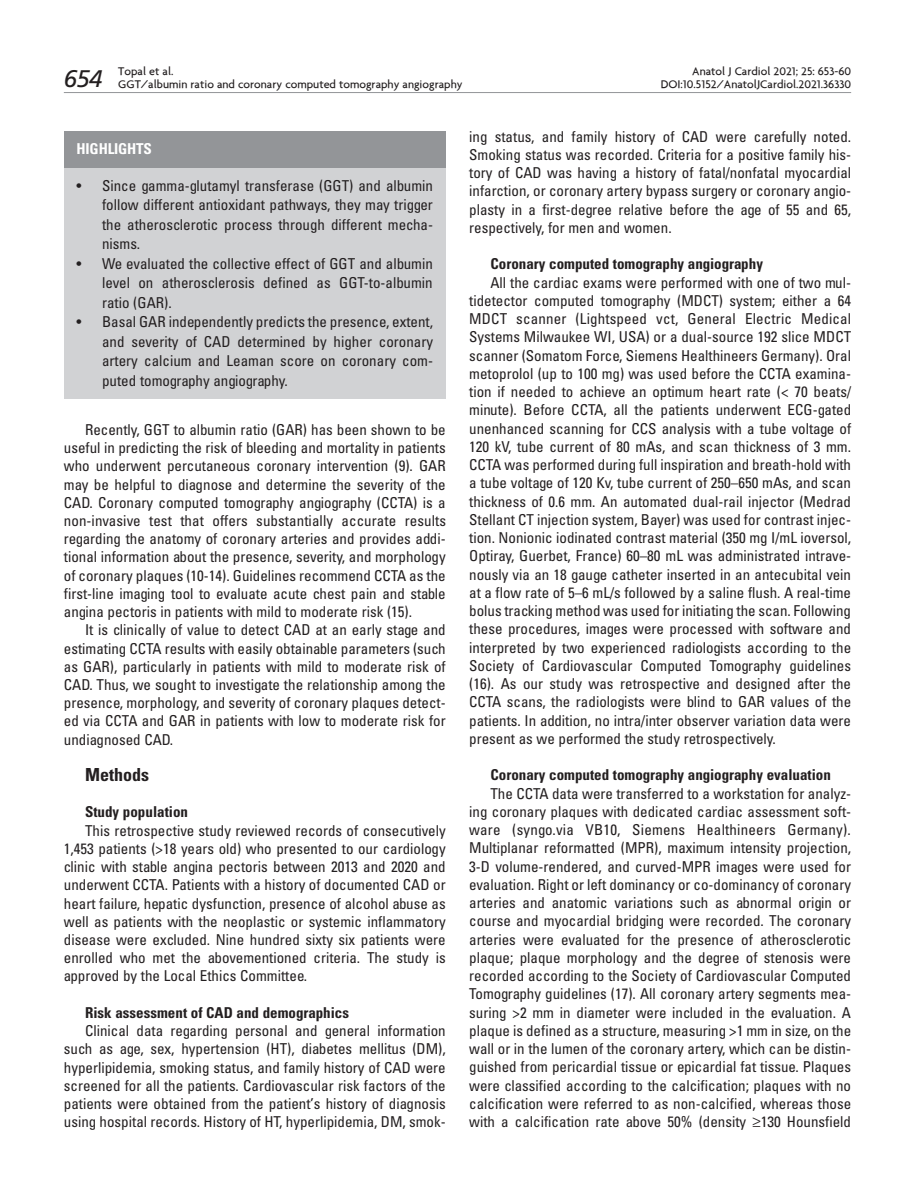
<style>
.page{position:relative;width:915px;height:1191px;background:#fff}
.page>*{position:absolute;margin:0;border:0;box-sizing:border-box;transform-origin:0 0}
.t1{font:24px "Frutiger Italic Tr";color:#231f20}
.t2{font:18px "Univers Cond Bd Tr";color:#231f20}
.t3{font:15px/18.3px "Univers Condensed Tr";color:#231f20;text-align:justify}
.t4{font:15px "Univers Cond Bd Tr";color:#231f20}
.t5{font:15px "Univers Cond Bd Tr";letter-spacing:-.01em;color:#fff}
.t6{font:500 12px "Firma";color:#231f20}
</style>
<div class="page">
<hr style="left:64px;top:92px;width:786px;height:1px;background:#939598">
<div style="left:64px;top:167px;width:381px;height:231px;background:#d1d2d4"></div>
<div style="left:64px;top:131px;width:381px;height:36px;background:#939598"></div>
<p class="t6" style="left:118px;top:64px;width:57px">Topal et al.</p>
<p class="t6" style="left:118px;top:77px;width:346px">GGT/albumin ratio and coronary computed tomography angiography</p>
<p class="t6" style="left:692px;top:64px;width:160px">Anatol J Cardiol 2021; 25: 653-60</p>
<p class="t1" style="left:64px;top:65px;width:40px">654</p>
<p class="t6" style="left:660px;top:77px;width:192px">DOI:10.5152/AnatolJCardiol.2021.36330</p>
<p class="t5" style="left:77px;top:140px;width:77px">HIGHLIGHTS</p>
<p class="t3" style="left:102px;top:175px;width:332px;line-height:19.5px;text-indent:-26px">• Since gamma-glutamyl transferase (GGT) and albumin follow different antioxidant pathways, they may trigger the atherosclerotic process through different mecha&shy;nisms.</p>
<p class="t3" style="left:102px;top:253px;width:332px;line-height:19.5px;text-indent:-26px">• We evaluated the collective effect of GGT and albumin level on atherosclerosis defined as GGT-to-albumin ratio (GAR).</p>
<p class="t3" style="left:102px;top:312px;width:332px;line-height:19.5px;text-indent:-26px">• Basal GAR independently predicts the presence, extent, and severity of CAD determined by higher coronary artery calcium and Leaman score on coronary com&shy;puted tomography angiography.</p>
<p class="t3" style="left:64px;top:420px;width:383px;text-indent:21px">Recently, GGT to albumin ratio (GAR) has been shown to be useful in predicting the risk of bleeding and mortality in patients who underwent percutaneous coronary intervention (9). GAR may be helpful to diagnose and determine the severity of the CAD. Coronary computed tomography angiography (CCTA) is a non-invasive test that offers substantially accurate results regarding the anatomy of coronary arteries and provides addi&shy;tional information about the presence, severity, and morphology of coronary plaques (10-14). Guidelines recommend CCTA as the first-line imaging tool to evaluate acute chest pain and stable angina pectoris in patients with mild to moderate risk (15).</p>
<p class="t3" style="left:64px;top:620px;width:383px;text-indent:21px">It is clinically of value to detect CAD at an early stage and estimating CCTA results with easily obtainable parameters (such as GAR), particularly in patients with mild to moderate risk of CAD. Thus, we sought to investigate the relationship among the presence, morphology, and severity of coronary plaques detect&shy;ed via CCTA and GAR in patients with low to moderate risk for undiagnosed CAD.</p>
<p class="t2" style="left:85px;top:763px;width:65px">Methods</p>
<p class="t4" style="left:85px;top:803px;width:104px">Study population</p>
<p class="t3" style="left:64px;top:821px;width:383px;text-indent:21px">This retrospective study reviewed records of consecutively 1,453 patients (&gt;18 years old) who presented to our cardiology clinic with stable angina pectoris between 2013 and 2020 and underwent CCTA. Patients with a history of documented CAD or heart failure, hepatic dysfunction, presence of alcohol abuse as well as patients with the neoplastic or systemic inflammatory disease were excluded. Nine hundred sixty six patients were enrolled who met the abovementioned criteria. The study is approved by the Local Ethics Committee.</p>
<p class="t4" style="left:85px;top:1003px;width:265px">Risk assessment of CAD and demographics</p>
<p class="t3" style="left:64px;top:1021px;width:383px;text-indent:21px">Clinical data regarding personal and general information such as age, sex, hypertension (HT), diabetes mellitus (DM), hyperlipidemia, smoking status, and family history of CAD were screened for all the patients. Cardiovascular risk factors of the patients were obtained from the patient’s history of diagnosis using hospital records. History of HT, hyperlipidemia, DM, smok-</p>
<p class="t3" style="left:469px;top:127px;width:383px">ing status, and family history of CAD were carefully noted.<br>Smoking status was recorded. Criteria for a positive family his&shy;tory of CAD was having a history of fatal/nonfatal myocardial infarction, or coronary artery bypass surgery or coronary angio&shy;plasty in a first-degree relative before the age of 55 and 65, respectively, for men and women.</p>
<p class="t4" style="left:490px;top:255px;width:274px">Coronary computed tomography angiography</p>
<p class="t3" style="left:469px;top:273px;width:383px;text-indent:21px">All the cardiac exams were performed with one of two mul&shy;tidetector computed tomography (MDCT) system; either a 64<br>MDCT scanner (Lightspeed vct, General Electric Medical Systems Milwaukee WI, USA) or a dual-source 192 slice MDCT scanner (Somatom Force, Siemens Healthineers Germany). Oral metoprolol (up to 100 mg) was used before the CCTA examina&shy;tion if needed to achieve an optimum heart rate (&lt; 70 beats/ minute). Before CCTA, all the patients underwent ECG-gated unenhanced scanning for CCS analysis with a tube voltage of 120 kV, tube current of 80 mAs, and scan thickness of 3 mm.<br>CCTA was performed during full inspiration and breath-hold with a tube voltage of 120 Kv, tube current of 250–650 mAs, and scan thickness of 0.6 mm. An automated dual-rail injector (Medrad Stellant CT injection system, Bayer) was used for contrast injec&shy;tion. Nonionic iodinated contrast material (350 mg I/mL ioversol, Optiray, Guerbet, France) 60–80 mL was administrated intrave&shy;nously via an 18 gauge catheter inserted in an antecubital vein at a flow rate of 5–6 mL/s followed by a saline flush. A real-time bolus tracking method was used for initiating the scan. Following these procedures, images were processed with software and interpreted by two experienced radiologists according to the Society of Cardiovascular Computed Tomography guidelines (16). As our study was retrospective and designed after the CCTA scans, the radiologists were blind to GAR values of the patients. In addition, no intra/inter observer variation data were present as we performed the study retrospectively.</p>
<p class="t4" style="left:490px;top:766px;width:342px">Coronary computed tomography angiography evaluation</p>
<p class="t3" style="left:469px;top:784px;width:383px;text-indent:21px">The CCTA data were transferred to a workstation for analyz&shy;ing coronary plaques with dedicated cardiac assessment soft&shy;ware (syngo.via VB10, Siemens Healthineers Germany).<br>Multiplanar reformatted (MPR), maximum intensity projection, 3-D volume-rendered, and curved-MPR images were used for evaluation. Right or left dominancy or co-dominancy of coronary arteries and anatomic variations such as abnormal origin or course and myocardial bridging were recorded. The coronary arteries were evaluated for the presence of atherosclerotic plaque; plaque morphology and the degree of stenosis were recorded according to the Society of Cardiovascular Computed Tomography guidelines (17). All coronary artery segments mea&shy;suring &gt;2 mm in diameter were included in the evaluation. A plaque is defined as a structure, measuring &gt;1 mm in size, on the wall or in the lumen of the coronary artery, which can be distin&shy;guished from pericardial tissue or epicardial fat tissue. Plaques were classified according to the calcification; plaques with no calcification were referred to as non-calcified, whereas those with a calcification rate above 50% (density ≥130 Hounsfield</p>
</div>
